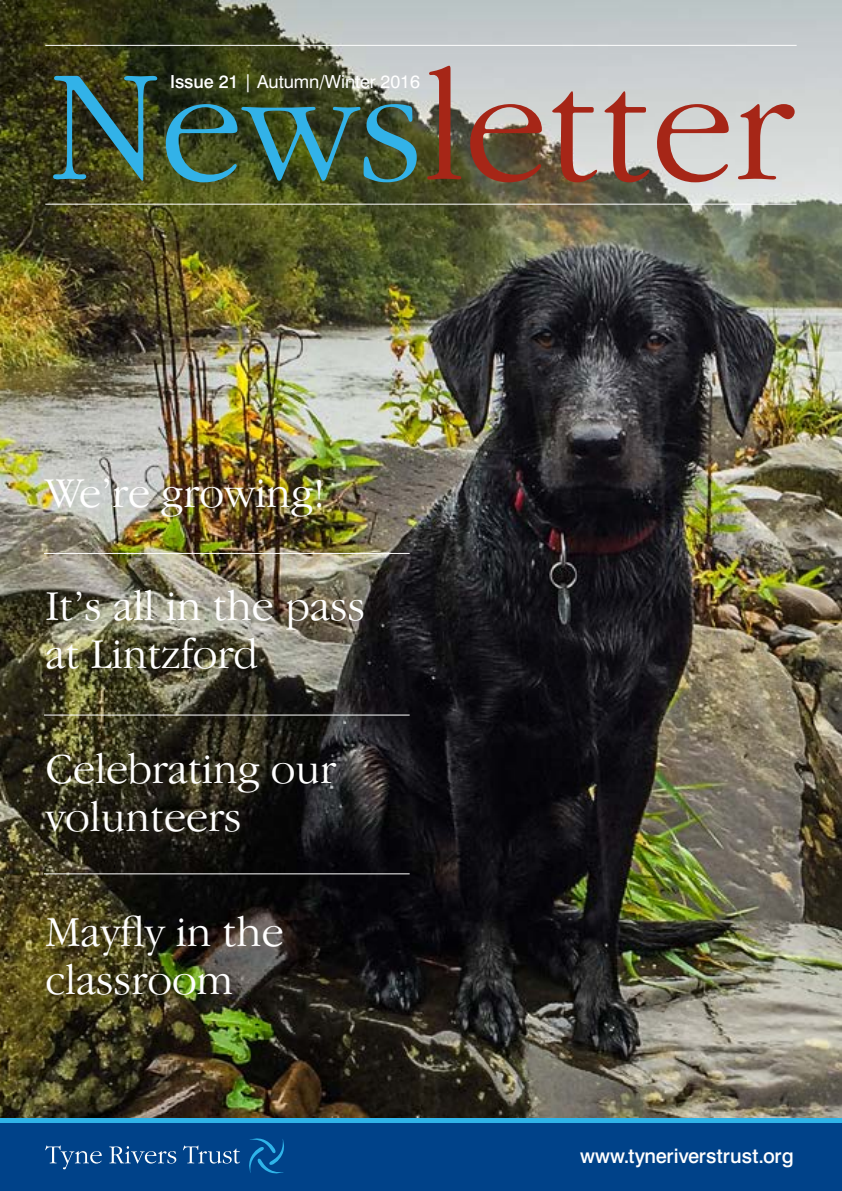
<style>
.page{position:relative;width:842px;height:1191px;background:#fff}
.page>*{position:absolute;margin:0;border:0;box-sizing:border-box;transform-origin:0 0}
.t1{font:300 164px "Garamond IT Cby BT";color:#a62617}
.t2{font:300 44px/48px "Garamond IT Cby BT";color:#fff}
.t3{font:500 20px "Swiss 721 BT";letter-spacing:.01em;color:#fff}
.t4{font:18px "Swiss 721 BT";letter-spacing:-.005em;color:#fff}
.s1{color:#32b2e8}
.s2{font-weight:500}
</style>
<div class="page">
<img style="left:0;top:0;width:842px;height:1118px">
<div style="left:0;top:1118px;width:842px;height:73px;background:#004289"></div>
<div style="left:0;top:1118px;width:842px;height:5px;background:#2fb4e9"></div>
<svg style="left:45px;top:1145px;width:57px;height:24px"></svg>
<svg style="left:109px;top:1146px;width:67px;height:17px"></svg>
<svg style="left:183px;top:1145px;width:57px;height:18px"></svg>
<svg style="left:249px;top:1138px;width:35px;height:35px"></svg>
<hr style="left:45px;top:45px;width:752px;height:1px;background:#fff">
<hr style="left:45px;top:204px;width:752px;height:1px;background:#fff">
<hr style="left:44px;top:553px;width:366px;height:1px;background:#fff">
<hr style="left:44px;top:714px;width:366px;height:1px;background:#fff">
<hr style="left:44px;top:873px;width:366px;height:1px;background:#fff">
<h1 class="t1" style="left:49px;top:30px;width:746px"><span class="s1">News</span>letter</h1>
<p class="t4" style="left:170px;top:71px;width:251px"><span class="s2">Issue 21</span> | Autumn/Winter 2016</p>
<p class="t2" style="left:45px;top:468px;width:281px">We’re growing!</p>
<p class="t2" style="left:45px;top:581px;width:321px">It’s all in the pass at Lintzford</p>
<p class="t2" style="left:45px;top:744px;width:292px">Celebrating our volunteers</p>
<p class="t2" style="left:45px;top:907px;width:240px">Mayfly in the classroom</p>
<p class="t3" style="left:580px;top:1143px;width:215px">www.tyneriverstrust.org</p>
</div>
